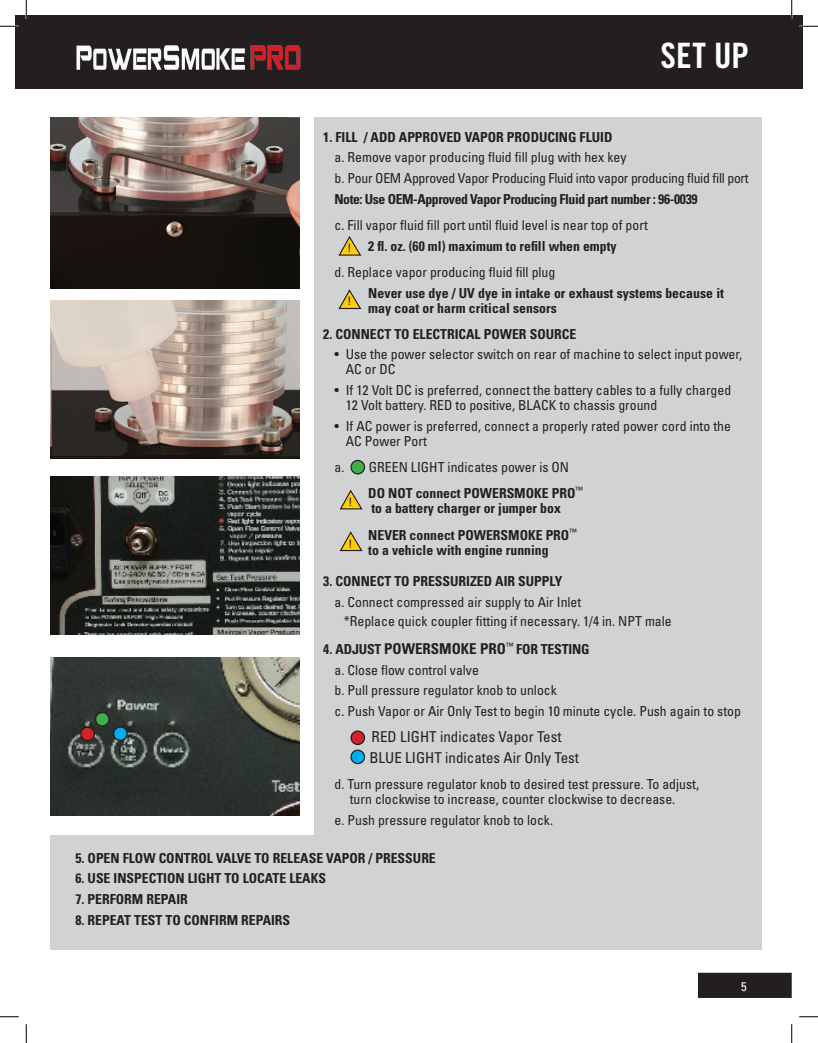
<style>
.page{position:relative;width:818px;height:1043px;background:#fff}
.page>*{position:absolute;margin:0;border:0;box-sizing:border-box;transform-origin:0 0}
.t1{font:35px "Trade Gothic LT Std Bd Cn 20";color:#fff}
.t2{font:condensed 15px/20.6px "Univers LT Std";color:#231f20}
.t3{font:condensed 13.75px/15px "Univers LT Std";color:#231f20}
.t4{font:700 condensed 13.75px/15px "Univers LT Std";color:#231f20}
.t5{font:condensed 13.75px/20.6px "Univers LT Std";letter-spacing:-.02em;color:#231f20}
.t6{font:700 condensed 13.75px "Univers LT Std";letter-spacing:-.03em;color:#231f20}
.t7{font:condensed 12.5px "Univers LT Std";color:#fff}
.t8{font:condensed 11.5px "Univers LT Std";color:#231f20}
.s1{font-weight:700}
.s2{font-weight:700;font-size:15px}
</style>
<div class="page">
<div style="left:15px;top:15px;width:787px;height:73px;background:#231f20"></div>
<div style="left:698px;top:973px;width:93px;height:24px;background:#231f20"></div>
<div style="left:698px;top:972px;width:93px;height:26px;border:1px solid #231f20"></div>
<img style="left:76px;top:45px;width:225px;height:25px">
<div style="left:314px;top:118px;width:447px;height:743px;background:#d1d2d4"></div>
<div style="left:50px;top:834px;width:711px;height:115px;background:#d1d2d4"></div>
<svg style="left:338px;top:236px;width:24px;height:20px"></svg>
<svg style="left:339px;top:489px;width:24px;height:21px"></svg>
<svg style="left:339px;top:531px;width:24px;height:20px"></svg>
<svg style="left:338px;top:289px;width:24px;height:20px"></svg>
<img style="left:50px;top:118px;width:249px;height:170px">
<img style="left:50px;top:300px;width:249px;height:158px">
<img style="left:50px;top:477px;width:249px;height:158px">
<svg style="left:351px;top:731px;width:13px;height:13px"></svg>
<div style="left:350px;top:730px;width:15px;height:15px;border:1px solid #231f20;border-radius:50%"></div>
<svg style="left:351px;top:750px;width:13px;height:13px"></svg>
<div style="left:350px;top:749px;width:15px;height:15px;border:1px solid #231f20;border-radius:50%"></div>
<div style="left:351px;top:460px;width:13px;height:14px;background:#40ae49;border-radius:50%"></div>
<div style="left:350px;top:460px;width:15px;height:14px;border:1px solid #231f20;border-radius:50%"></div>
<img style="left:50px;top:657px;width:249px;height:158px">
<svg style="left:81px;top:727px;width:13px;height:13px"></svg>
<div style="left:80px;top:726px;width:15px;height:15px;border:1px solid #231f20;border-radius:50%"></div>
<svg style="left:114px;top:727px;width:13px;height:13px"></svg>
<div style="left:113px;top:726px;width:15px;height:15px;border:1px solid #231f20;border-radius:50%"></div>
<div style="left:96px;top:712px;width:13px;height:14px;background:#40ae49;border-radius:50%"></div>
<div style="left:95px;top:712px;width:15px;height:14px;border:1px solid #231f20;border-radius:50%"></div>
<svg style="left:0;top:25px;width:19px;height:2px"></svg>
<svg style="left:799px;top:25px;width:19px;height:2px"></svg>
<svg style="left:0;top:1016px;width:19px;height:1px"></svg>
<svg style="left:799px;top:1016px;width:19px;height:1px"></svg>
<svg style="left:25px;top:0;width:2px;height:19px"></svg>
<svg style="left:25px;top:1024px;width:2px;height:18px"></svg>
<svg style="left:790px;top:0;width:2px;height:19px"></svg>
<svg style="left:791px;top:1024px;width:1px;height:18px"></svg>
<h1 class="t1" style="left:660px;top:35px;width:90px">SET UP</h1>
<p class="t4" style="left:323px;top:129px;width:290px">1. FILL / ADD APPROVED VAPOR PRODUCING FLUID</p>
<p class="t5" style="left:334px;top:147px;width:415px">a. Remove vapor producing fluid fill plug with hex key<br>b. Pour OEM Approved Vapor Producing Fluid into vapor producing fluid fill port</p>
<p class="t6" style="left:334px;top:190px;width:364px">Note: Use OEM-Approved Vapor Producing Fluid part number : 96-0039</p>
<p class="t3" style="left:334px;top:217px;width:315px">c. Fill vapor fluid fill port until fluid level is near top of port</p>
<p class="t4" style="left:368px;top:238px;width:250px">2 fl. oz. (60 ml) maximum to refill when empty</p>
<p class="t3" style="left:334px;top:264px;width:222px">d. Replace vapor producing fluid fill plug</p>
<p class="t4" style="left:368px;top:285px;width:357px">Never use dye / UV dye in intake or exhaust systems because it may coat or harm critical sensors</p>
<p class="t4" style="left:323px;top:326px;width:254px">2. CONNECT TO ELECTRICAL POWER SOURCE</p>
<p class="t3" style="left:346px;top:347px;width:398px;text-indent:-11px">• Use the power selector switch on rear of machine to select input power,<br>AC or DC</p>
<p class="t3" style="left:346px;top:382px;width:387px;text-indent:-11px">• If 12 Volt DC is preferred, connect the battery cables to a fully charged<br>12 Volt battery. RED to positive, BLACK to chassis ground</p>
<p class="t3" style="left:346px;top:418px;width:386px;text-indent:-11px">• If AC power is preferred, connect a properly rated power cord into the<br>AC Power Port</p>
<p class="t3" style="left:368px;top:454px;width:216px;line-height:26.2px;text-indent:-34px">a. GREEN LIGHT indicates power is ON<br><span class="s1">DO NOT connect POWERSMOKE PRO</span><sup>™</sup></p>
<p class="t4" style="left:368px;top:495px;width:210px;line-height:26.2px">to a battery charger or jumper box<br>NEVER connect POWERSMOKE PRO<sup>™</sup></p>
<p class="t4" style="left:368px;top:542px;width:182px">to a vehicle with engine running</p>
<p class="t4" style="left:323px;top:574px;width:240px">3. CONNECT TO PRESSURIZED AIR SUPPLY</p>
<p class="t3" style="left:343px;top:592px;width:329px;line-height:18.8px;text-indent:-9px">a. Connect compressed air supply to Air Inlet<br>*Replace quick coupler fitting if necessary. 1/4 in. NPT male</p>
<p class="t3" style="left:334px;top:638px;width:408px;line-height:20.6px;text-indent:-11px"><span class="s1">4. ADJUST</span> <span class="s2">POWERSMOKE PRO</span><sup>™</sup> <span class="s1">FOR TESTING<br></span>a. Close flow control valve<br>b. Pull pressure regulator knob to unlock<br>c. Push Vapor or Air Only Test to begin 10 minute cycle. Push again to stop</p>
<p class="t2" style="left:369px;top:726px;width:211px">RED LIGHT indicates Vapor Test<br>BLUE LIGHT indicates Air Only Test</p>
<p class="t3" style="left:350px;top:776px;width:351px;text-indent:-15px">d. Turn pressure regulator knob to desired test pressure. To adjust, turn clockwise to increase, counter clockwise to decrease.</p>
<p class="t3" style="left:334px;top:812px;width:220px">e. Push pressure regulator knob to lock.</p>
<p class="t8" style="left:347px;top:241px;width:5px">!</p>
<p class="t8" style="left:347px;top:294px;width:5px">!</p>
<p class="t8" style="left:348px;top:494px;width:5px">!</p>
<p class="t8" style="left:348px;top:536px;width:5px">!</p>
<p class="t4" style="left:75px;top:850px;width:362px">5. OPEN FLOW CONTROL VALVE TO RELEASE VAPOR / PRESSURE</p>
<p class="t4" style="left:75px;top:870px;width:252px">6. USE INSPECTION LIGHT TO LOCATE LEAKS</p>
<p class="t4" style="left:75px;top:891px;width:114px">7. PERFORM REPAIR</p>
<p class="t4" style="left:75px;top:912px;width:216px">8. REPEAT TEST TO CONFIRM REPAIRS</p>
<p class="t7" style="left:741px;top:978px;width:7px">5</p>
</div>
